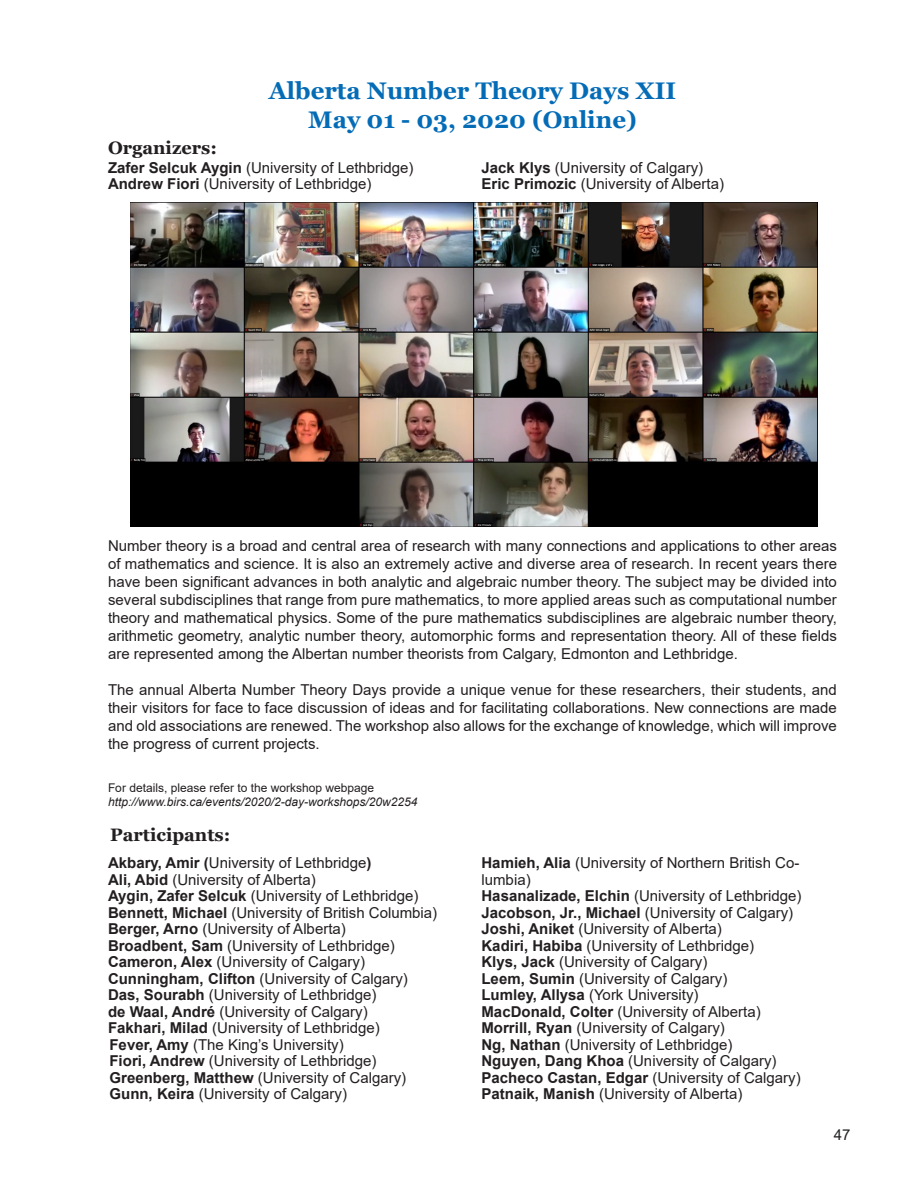
<style>
.page{position:relative;width:918px;height:1188px;background:#fff}
.page>*{position:absolute;margin:0;border:0;box-sizing:border-box;transform-origin:0 0}
.t1{font:700 24px "Georgia";color:#046cb6}
.Section{font:700 18px "Georgia";color:#231f20}
.Names{font:15px/18px "Arial";color:#231f20;text-align:justify}
.URL{font:italic 12px "Arial";color:#231f20}
.URL-2{font:12px "Arial";color:#231f20}
.s1{font-weight:700}
</style>
<div class="page">
<img style="left:130px;top:202px;width:687px;height:324px">
<p class="Section" style="left:108px;top:136px;width:110px">Organizers:</p>
<p class="t1" style="left:269px;top:75px;width:409px">Alberta Number Theory Days XII</p>
<p class="t1" style="left:308px;top:104px;width:330px">May 01 - 03, 2020 (Online)</p>
<p class="Names" style="left:108px;top:159px;width:307px"><span class="s1">Zafer Selcuk Aygin</span> (University of Lethbridge)</p>
<p class="Names" style="left:108px;top:175px;width:265px"><span class="s1">Andrew Fiori</span> (University of Lethbridge)</p>
<p class="Names" style="left:482px;top:159px;width:223px"><span class="s1">Jack Klys</span> (University of Calgary)</p>
<p class="Names" style="left:482px;top:175px;width:244px"><span class="s1">Eric Primozic</span> (University of Alberta)</p>
<p class="Names" style="left:108px;top:537px;width:731px">Number theory is a broad and central area of research with many connections and applications to other areas of mathematics and science. It is also an extremely active and diverse area of research. In recent years there have been significant advances in both analytic and algebraic number theory. The subject may be divided into several subdisciplines that range from pure mathematics, to more applied areas such as computational number theory and mathematical physics. Some of the pure mathematics subdisciplines are algebraic number theory, arithmetic geometry, analytic number theory, automorphic forms and representation theory. All of these fields are represented among the Albertan number theorists from Calgary, Edmonton and Lethbridge.</p>
<p class="Names" style="left:108px;top:681px;width:730px">The annual Alberta Number Theory Days provide a unique venue for these researchers, their students, and their visitors for face to face discussion of ideas and for facilitating collaborations. New connections are made and old associations are renewed. The workshop also allows for the exchange of knowledge, which will improve the progress of current projects.</p>
<p class="URL-2" style="left:108px;top:779px;width:268px">For details, please refer to the workshop webpage</p>
<p class="URL" style="left:108px;top:794px;width:311px">http://www.birs.ca/events/2020/2-day-workshops/20w2254</p>
<p class="Section" style="left:110px;top:823px;width:122px">Participants:</p>
<p class="Names" style="left:108px;top:854px;width:265px"><span class="s1">Akbary, Amir (</span>University of Lethbridge<span class="s1">)</span></p>
<p class="Names" style="left:108px;top:871px;width:209px"><span class="s1">Ali, Abid</span> (University of Alberta)</p>
<p class="Names" style="left:108px;top:887px;width:312px"><span class="s1">Aygin, Zafer Selcuk</span> (University of Lethbridge)</p>
<p class="Names" style="left:108px;top:904px;width:331px"><span class="s1">Bennett, Michael</span> (University of British Columbia)</p>
<p class="Names" style="left:108px;top:920px;width:239px"><span class="s1">Berger, Arno</span> (University of Alberta)</p>
<p class="Names" style="left:108px;top:937px;width:288px"><span class="s1">Broadbent, Sam</span> (University of Lethbridge)</p>
<p class="Names" style="left:108px;top:953px;width:258px"><span class="s1">Cameron, Alex</span> (University of Calgary)</p>
<p class="Names" style="left:108px;top:970px;width:301px"><span class="s1">Cunningham, Clifton</span> (University of Calgary)</p>
<p class="Names" style="left:108px;top:986px;width:270px"><span class="s1">Das, Sourabh</span> (University of Lethbridge)</p>
<p class="Names" style="left:108px;top:1003px;width:261px"><span class="s1">de Waal, André</span> (University of Calgary)</p>
<p class="Names" style="left:108px;top:1019px;width:273px"><span class="s1">Fakhari, Milad</span> (University of Lethbridge)</p>
<p class="Names" style="left:110px;top:1036px;width:236px"><span class="s1">Fever, Amy</span> (The King’s University)</p>
<p class="Names" style="left:110px;top:1052px;width:268px"><span class="s1">Fiori, Andrew</span> (University of Lethbridge)</p>
<p class="Names" style="left:110px;top:1069px;width:298px"><span class="s1">Greenberg, Matthew</span> (University of Calgary)</p>
<p class="Names" style="left:110px;top:1085px;width:239px"><span class="s1">Gunn, Keira</span> (University of Calgary)</p>
<p class="Names" style="left:482px;top:855px;width:319px;line-height:16.5px"><span class="s1">Hamieh, Alia</span> (University of Northern British Co&shy;lumbia)</p>
<p class="Names" style="left:482px;top:887px;width:322px"><span class="s1">Hasanalizade, Elchin</span> (University of Lethbridge)</p>
<p class="Names" style="left:482px;top:904px;width:313px"><span class="s1">Jacobson, Jr., Michael</span> (University of Calgary)</p>
<p class="Names" style="left:482px;top:920px;width:242px"><span class="s1">Joshi, Aniket</span> (University of Alberta)</p>
<p class="Names" style="left:482px;top:937px;width:274px"><span class="s1">Kadiri, Habiba</span> (University of Lethbridge)</p>
<p class="Names" style="left:482px;top:953px;width:227px"><span class="s1">Klys, Jack</span> (University of Calgary)</p>
<p class="Names" style="left:482px;top:970px;width:247px"><span class="s1">Leem, Sumin</span> (University of Calgary)</p>
<p class="Names" style="left:482px;top:986px;width:218px"><span class="s1">Lumley, Allysa</span> (York University)</p>
<p class="Names" style="left:482px;top:1003px;width:281px"><span class="s1">MacDonald, Colter</span> (University of Alberta)</p>
<p class="Names" style="left:482px;top:1019px;width:245px"><span class="s1">Morrill, Ryan</span> (University of Calgary)</p>
<p class="Names" style="left:482px;top:1036px;width:252px"><span class="s1">Ng, Nathan</span> (University of Lethbridge)</p>
<p class="Names" style="left:482px;top:1052px;width:297px"><span class="s1">Nguyen, Dang Khoa</span> (University of Calgary)</p>
<p class="Names" style="left:482px;top:1069px;width:321px"><span class="s1">Pacheco Castan, Edgar</span> (University of Calgary)</p>
<p class="Names" style="left:482px;top:1085px;width:262px"><span class="s1">Patnaik, Manish</span> (University of Alberta)</p>
<p class="Names" style="left:834px;top:1126px;width:18px">47</p>
</div>
